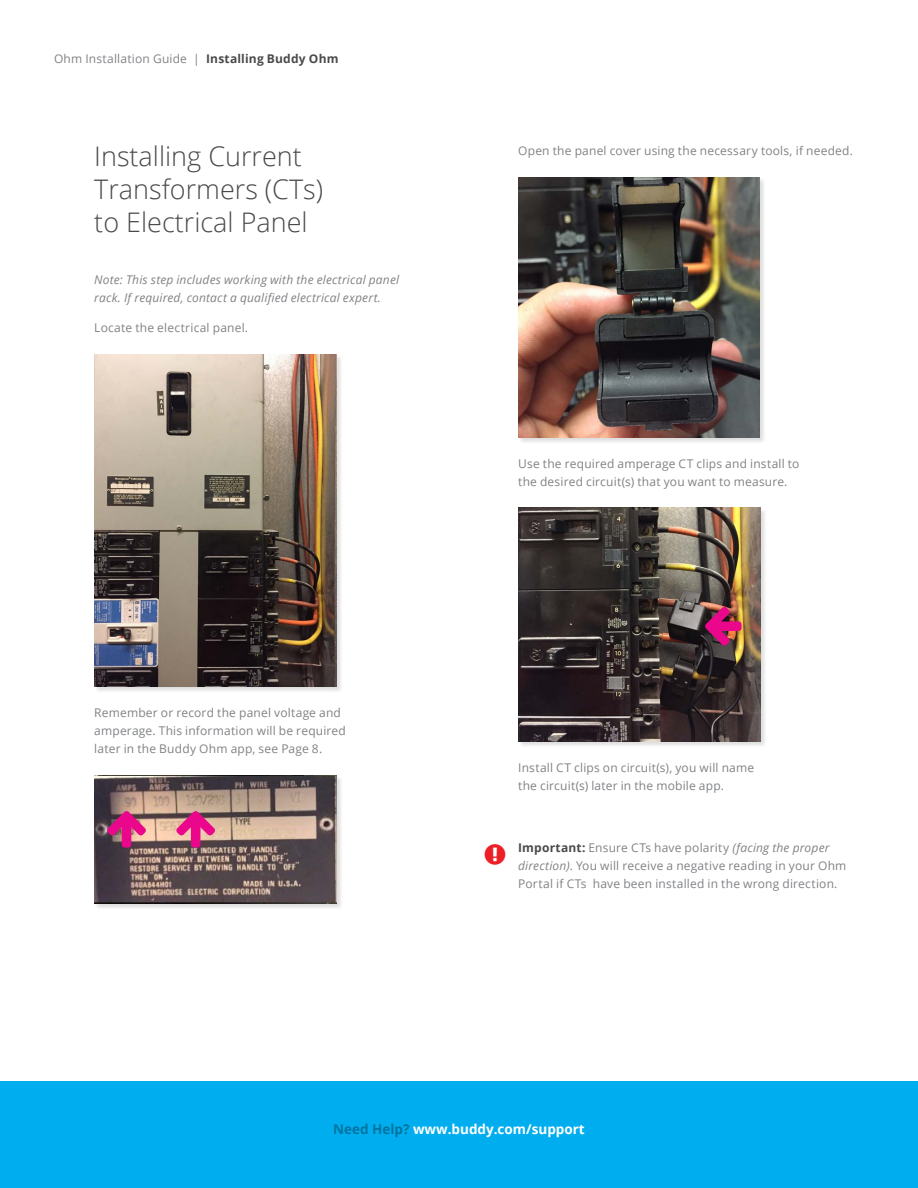
<style>
.page{position:relative;width:918px;height:1188px;background:#fff}
.page>*{position:absolute;margin:0;border:0;box-sizing:border-box;transform-origin:0 0}
.t1{font:300 27px/33px "Open Sans";color:#4a4a4a}
.t2{font:700 13.5px "Open Sans";color:#fff}
.BODY_TIGHT{font:12px/18px "Open Sans";letter-spacing:.015em;color:#808285}
.BODY_TIGHT-2{font:italic 12px/18px "Open Sans";letter-spacing:.015em;color:#808285}
.s1{font-weight:700;color:#4a4a4a}
.s2{font-style:italic}
.s3{color:#00749f}
</style>
<div class="page">
<div style="left:0;top:1081px;width:918px;height:107px;background:#00aeef"></div>
<div style="left:94px;top:354px;width:250px;height:339px;background:#231f20;opacity:.15"></div>
<img style="left:94px;top:354px;width:243px;height:332px">
<div style="left:94px;top:775px;width:250px;height:135px;background:#231f20;opacity:.15"></div>
<img style="left:94px;top:776px;width:243px;height:127px">
<div style="left:518px;top:177px;width:248px;height:267px;background:#231f20;opacity:.15"></div>
<img style="left:518px;top:178px;width:241px;height:260px">
<div style="left:518px;top:508px;width:249px;height:240px;background:#231f20;opacity:.15"></div>
<img style="left:518px;top:508px;width:242px;height:233px">
<svg style="left:107px;top:811px;width:39px;height:37px"></svg>
<svg style="left:176px;top:811px;width:39px;height:37px"></svg>
<svg style="left:705px;top:607px;width:37px;height:39px"></svg>
<p class="BODY_TIGHT" style="left:54px;top:50px;width:286px">Ohm Installation Guide | <span class="s1">Installing Buddy Ohm</span></p>
<p class="t1" style="left:94px;top:139px;width:230px">Installing Current<br>Transformers (CTs) to Electrical Panel</p>
<p class="BODY_TIGHT-2" style="left:94px;top:270px;width:306px">Note: This step includes working with the electrical panel rack. If required, contact a qualified electrical expert.</p>
<p class="BODY_TIGHT" style="left:94px;top:319px;width:155px">Locate the electrical panel.</p>
<p class="BODY_TIGHT" style="left:94px;top:704px;width:253px">Remember or record the panel voltage and amperage. This information will be required later in the Buddy Ohm app, see Page 8.</p>
<p class="BODY_TIGHT" style="left:518px;top:141px;width:336px">Open the panel cover using the necessary tools, if needed.</p>
<p class="BODY_TIGHT" style="left:518px;top:455px;width:283px">Use the required amperage CT clips and install to the desired circuit(s) that you want to measure.</p>
<p class="BODY_TIGHT" style="left:518px;top:759px;width:238px">Install CT clips on circuit(s), you will name the circuit(s) later in the mobile app.</p>
<p class="BODY_TIGHT" style="left:518px;top:838px;width:330px"><span class="s1">Important:</span> Ensure CTs have polarity <span class="s2">(facing the proper direction)</span>. You will receive a negative reading in your Ohm<br>Portal if CTs have been installed in the wrong direction.</p>
<p class="t2" style="left:333px;top:1120px;width:253px"><span class="s3">Need Help?</span> www.buddy.com/support</p>
</div>
